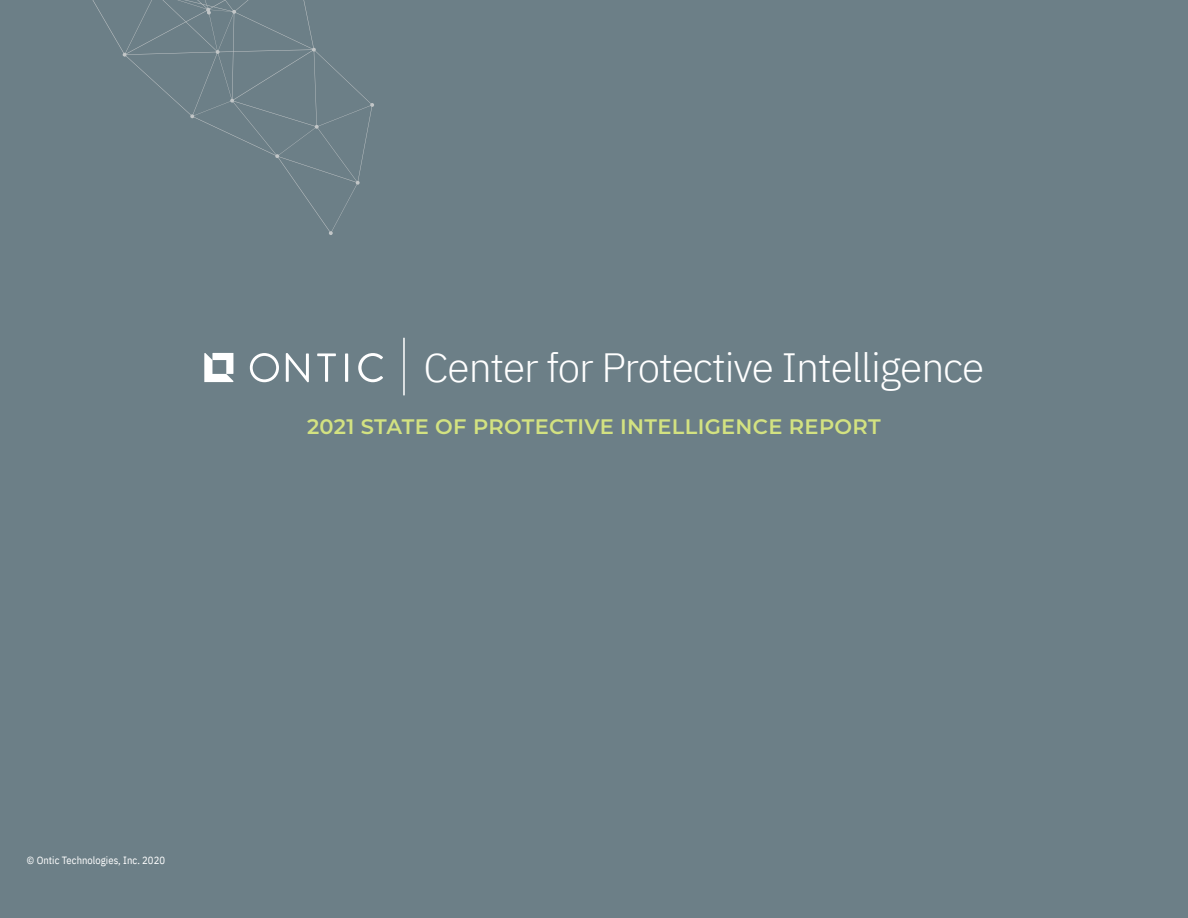
<style>
.page{position:relative;width:1188px;height:918px;background:#6c7f87}
.page>*{position:absolute;margin:0;border:0;box-sizing:border-box;transform-origin:0 0}
.t1{font:300 40.8px "IBM Plex Sans";letter-spacing:-.025em;color:#fff}
.t2{font:600 21px "Montserrat";letter-spacing:.015em;color:#d3e281}
.t3{font:10.5px "IBM Plex Sans Cond";letter-spacing:.005em;color:#fff}
</style>
<div class="page">
<svg style="left:92px;top:0;width:282px;height:235px"></svg>
<svg style="left:250px;top:353px;width:29px;height:29px"></svg>
<svg style="left:286px;top:353px;width:23px;height:29px"></svg>
<svg style="left:317px;top:353px;width:19px;height:29px"></svg>
<hr style="left:345px;top:353px;width:3px;height:29px;background:#fff">
<svg style="left:358px;top:353px;width:25px;height:29px"></svg>
<svg style="left:204px;top:353px;width:30px;height:29px"></svg>
<hr style="left:403px;top:338px;width:2px;height:57px;background:#fff">
<h1 class="t1" style="left:423px;top:350px;width:562px">Center for Protective Intelligence</h1>
<p class="t2" style="left:307px;top:418px;width:575px">2021 STATE OF PROTECTIVE INTELLIGENCE REPORT</p>
<p class="t3" style="left:27px;top:856px;width:140px">© Ontic Technologies, Inc. 2020</p>
</div>
